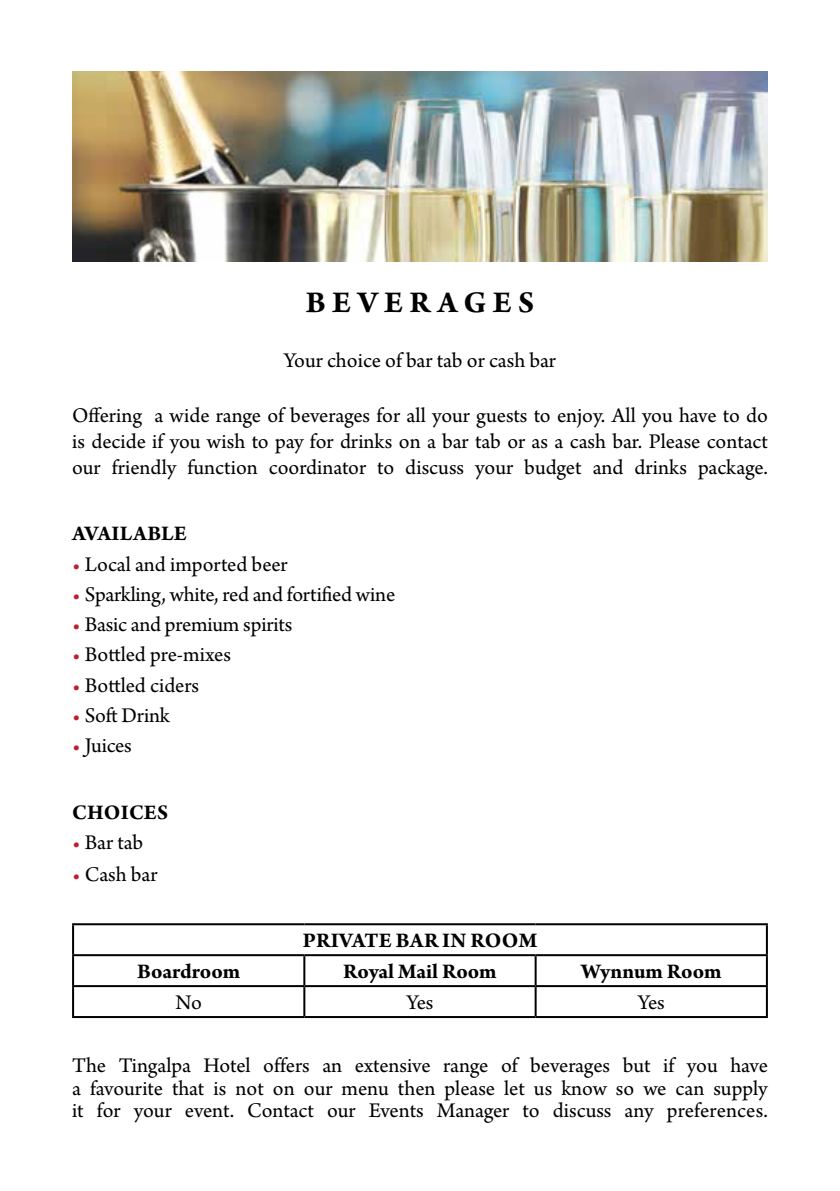
<style>
.page{position:relative;width:840px;height:1191px;background:#fff}
.page>*{position:absolute;margin:0;border:0;box-sizing:border-box;transform-origin:0 0}
.t1{font:700 32px "Arno Pro";letter-spacing:.2em;color:#000}
.t2{font:22px/26.4px "Arno Pro";letter-spacing:-.005em;color:#000;text-align:justify}
.t3{font:700 22px "Arno Pro";color:#000}
.s1{color:#be1e2d}
</style>
<div class="page">
<img style="left:72px;top:71px;width:695px;height:191px">
<hr style="left:72px;top:923px;width:232px;height:2px;background:#000">
<hr style="left:72px;top:925px;width:2px;height:29px;background:#000">
<hr style="left:304px;top:923px;width:231px;height:2px;background:#000">
<hr style="left:535px;top:923px;width:232px;height:2px;background:#000">
<hr style="left:765px;top:925px;width:2px;height:29px;background:#000">
<hr style="left:72px;top:954px;width:232px;height:2px;background:#000">
<hr style="left:72px;top:956px;width:2px;height:29px;background:#000">
<hr style="left:304px;top:954px;width:231px;height:2px;background:#000">
<hr style="left:303px;top:956px;width:2px;height:29px;background:#000">
<hr style="left:535px;top:954px;width:232px;height:2px;background:#000">
<hr style="left:534px;top:956px;width:2px;height:29px;background:#000">
<hr style="left:765px;top:956px;width:2px;height:29px;background:#000">
<hr style="left:72px;top:985px;width:232px;height:2px;background:#000">
<hr style="left:72px;top:987px;width:2px;height:29px;background:#000">
<hr style="left:304px;top:985px;width:231px;height:2px;background:#000">
<hr style="left:303px;top:987px;width:2px;height:29px;background:#000">
<hr style="left:535px;top:985px;width:232px;height:2px;background:#000">
<hr style="left:534px;top:987px;width:2px;height:29px;background:#000">
<hr style="left:765px;top:987px;width:2px;height:29px;background:#000">
<hr style="left:72px;top:1016px;width:232px;height:2px;background:#000">
<hr style="left:304px;top:1016px;width:231px;height:2px;background:#000">
<hr style="left:535px;top:1016px;width:232px;height:2px;background:#000">
<h1 class="t1" style="left:305px;top:284px;width:230px">BEVERAGES</h1>
<p class="t2" style="left:284px;top:348px;width:273px">Your choice of bar tab or cash bar</p>
<p class="t2" style="left:72px;top:403px;width:697px">Offering a wide range of beverages for all your guests to enjoy. All you have to do is decide if you wish to pay for drinks on a bar tab or as a cash bar. Please contact our friendly function coordinator to discuss your budget and drinks package.</p>
<p class="t3" style="left:72px;top:521px;width:116px">AVAILABLE</p>
<p class="t2" style="left:72px;top:552px;width:217px"><span class="s1">•</span> Local and imported beer</p>
<p class="t2" style="left:72px;top:582px;width:324px"><span class="s1">•</span> Sparkling, white, red and fortified wine</p>
<p class="t2" style="left:72px;top:612px;width:222px"><span class="s1">•</span> Basic and premium spirits</p>
<p class="t2" style="left:72px;top:643px;width:160px"><span class="s1">•</span> Bottled pre-mixes</p>
<p class="t2" style="left:72px;top:673px;width:129px"><span class="s1">•</span> Bottled ciders</p>
<p class="t2" style="left:72px;top:703px;width:99px"><span class="s1">•</span> Soft Drink</p>
<p class="t2" style="left:72px;top:733px;width:61px"><span class="s1">•</span> Juices</p>
<p class="t3" style="left:72px;top:800px;width:97px">CHOICES</p>
<p class="t2" style="left:72px;top:830px;width:73px"><span class="s1">•</span> Bar tab</p>
<p class="t2" style="left:72px;top:862px;width:87px"><span class="s1">•</span> Cash bar</p>
<p class="t3" style="left:302px;top:927px;width:27px">Private</p>
<p class="t3" style="left:395px;top:927px;width:107px">Bar in Room</p>
<p class="t3" style="left:137px;top:958px;width:104px">Boardroom</p>
<p class="t3" style="left:343px;top:958px;width:155px">Royal Mail Room</p>
<p class="t3" style="left:580px;top:958px;width:142px">Wynnum Room</p>
<p class="t2" style="left:175px;top:990px;width:28px">No</p>
<p class="t2" style="left:406px;top:990px;width:29px">Yes</p>
<p class="t2" style="left:637px;top:990px;width:29px">Yes</p>
<p class="t2" style="left:72px;top:1055px;width:697px;line-height:22.6px">The Tingalpa Hotel offers an extensive range of beverages but if you have a favourite that is not on our menu then please let us know so we can supply it for your event. Contact our Events Manager to discuss any preferences.</p>
</div>
